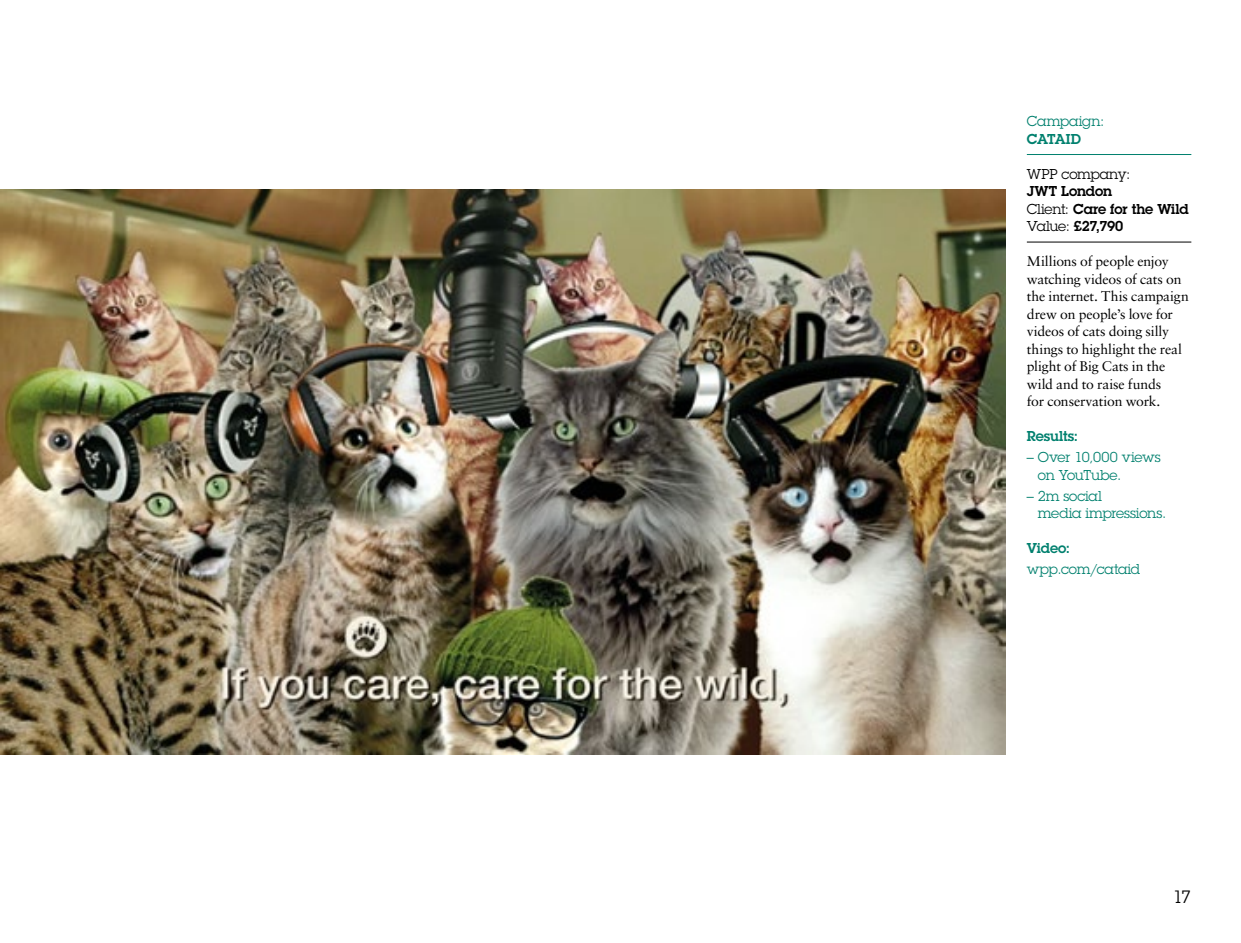
<style>
.page{position:relative;width:1241px;height:943px;background:#fff}
.page>*{position:absolute;margin:0;border:0;box-sizing:border-box;transform-origin:0 0}
.t1{font:17.5px "Lubalin Graph Std";color:#000}
._07_Case_Study_Text{font:14px/17.5px "Sabon LT Std";letter-spacing:-.015em;color:#000}
._07_Result___Award{font:14px/17.5px "Lubalin Graph Std";letter-spacing:-.005em;color:#00806e}
._07_Company_Credit_n{font:600 14px "Lubalin Graph Std";letter-spacing:-.01em;color:#000}
._07_Company_Credit_n-2{font:14px/17.5px "Lubalin Graph Std";letter-spacing:-.005em;color:#000}
._07_Company_Credit_l{font:14px/17.5px "Lubalin Graph Std";letter-spacing:.005em;color:#00806e}
._07_Result___Award-2{font:600 14px "Lubalin Graph Std";letter-spacing:-.005em;color:#00806e}
._07_Company_Credit_l-2{font:600 14px "Lubalin Graph Std";color:#000}
.s1{font-weight:600}
.s2{font-weight:400}
</style>
<div class="page">
<img style="left:0;top:189px;width:1005px;height:565px">
<hr style="left:1026px;top:154px;width:165px;height:1px;background:#00806e">
<hr style="left:1026px;top:242px;width:165px;height:1px;background:#000">
<p class="_07_Company_Credit_l" style="left:1026px;top:112px;width:79px">Campaign:<br><span class="s1">CATAID</span></p>
<p class="_07_Company_Credit_n-2" style="left:1026px;top:165px;width:105px">WPP company:<br><span class="s1">JWT London</span></p>
<p class="_07_Company_Credit_n" style="left:1026px;top:199px;width:163px"><span class="s2">Client:</span> Care for the Wild</p>
<p class="_07_Company_Credit_l-2" style="left:1026px;top:217px;width:98px"><span class="s2">Value:</span> £27,790</p>
<p class="_07_Case_Study_Text" style="left:1026px;top:252px;width:163px">Millions of people enjoy watching videos of cats on the internet. This campaign drew on people’s love for videos of cats doing silly things to highlight the real plight of Big Cats in the wild and to raise funds<br>for conservation work.</p>
<p class="_07_Result___Award-2" style="left:1026px;top:427px;width:53px">Results:</p>
<p class="_07_Result___Award" style="left:1037px;top:448px;width:124px;text-indent:-11px">– Over 10,000 views on YouTube.</p>
<p class="_07_Result___Award" style="left:1037px;top:487px;width:130px;text-indent:-11px">– 2m social<br>media impressions.</p>
<p class="_07_Result___Award-2" style="left:1026px;top:539px;width:45px">Video:</p>
<p class="_07_Result___Award" style="left:1026px;top:560px;width:115px">wpp.com/cataid</p>
<p class="t1" style="left:1172px;top:886px;width:20px">17</p>
</div>
